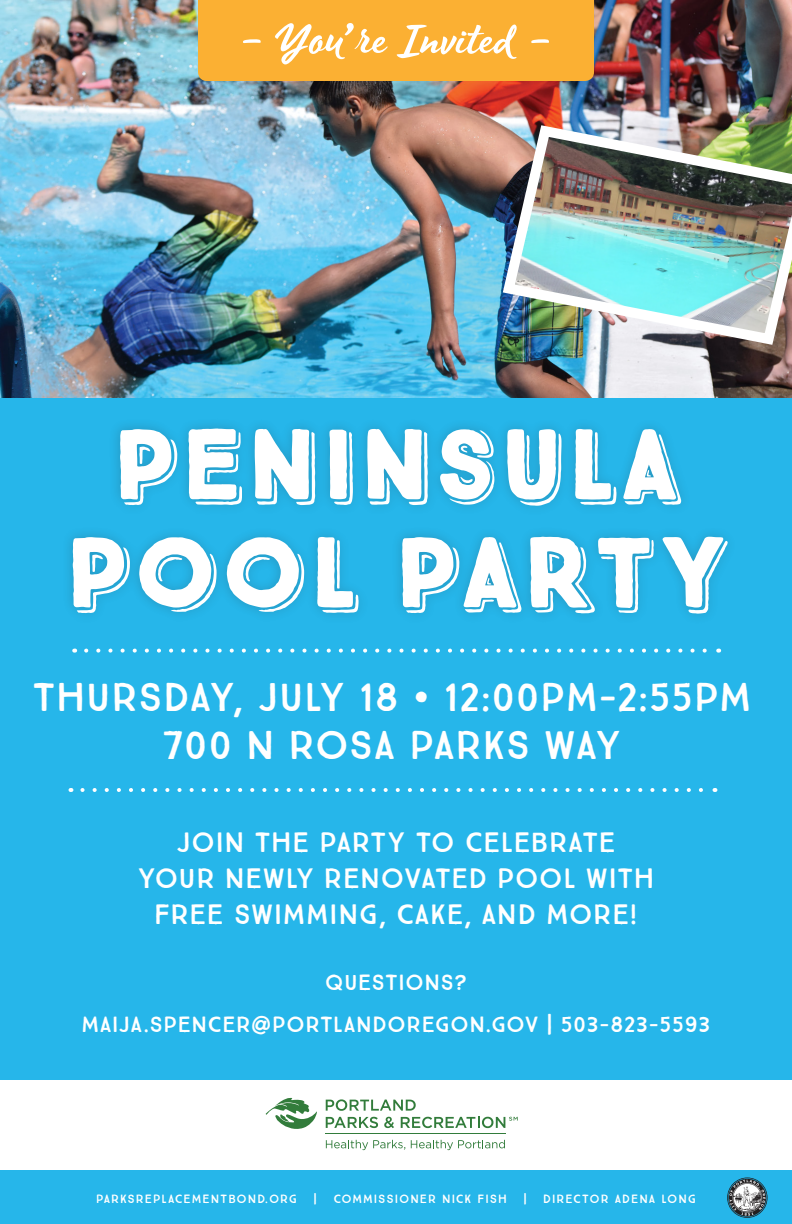
<style>
.page{position:relative;width:792px;height:1224px;background:#fff}
.page>*{position:absolute;margin:0;border:0;box-sizing:border-box;transform-origin:0 0}
.t1{font:100px "True North 3 D Black";color:#fff}
.t2{font:40px/48px "True North";letter-spacing:.005em;color:#fff;text-align:center}
.t3{font:28px/36px "True North";letter-spacing:.015em;color:#fff;text-align:center}
.t4{font:22px "True North";letter-spacing:.02em;color:#fff}
.t5{font:12px "True North";letter-spacing:.08em;color:#fff}
</style>
<div class="page">
<div style="left:0;top:0;width:792px;height:1080px;background:#26b6ea"></div>
<img style="left:0;top:0;width:792px;height:397px">
<svg style="left:326px;top:1117px;width:52px;height:11px"></svg>
<svg style="left:384px;top:1117px;width:10px;height:11px"></svg>
<svg style="left:326px;top:1099px;width:90px;height:12px"></svg>
<svg style="left:326px;top:1140px;width:79px;height:10px"></svg>
<svg style="left:411px;top:1140px;width:94px;height:10px"></svg>
<hr style="left:325px;top:1134px;width:181px;height:1px;background:#327c3b">
<svg style="left:266px;top:1098px;width:51px;height:31px"></svg>
<svg style="left:401px;top:1117px;width:117px;height:11px"></svg>
<img style="left:497px;top:119px;width:295px;height:232px">
<div style="left:0;top:1170px;width:792px;height:54px;background:#26b6ea"></div>
<svg style="left:727px;top:1178px;width:41px;height:40px"></svg>
<div style="left:61px;top:417px;width:677px;height:208px;background:#231f20;opacity:.2"></div>
<svg style="left:198px;top:0;width:396px;height:81px;background:#fbb643"></svg>
<svg style="left:86px;top:649px;width:621px;height:4px"></svg>
<svg style="left:82px;top:788px;width:633px;height:4px"></svg>
<p class="t1" style="left:111px;top:403px;width:572px">PENINSULA</p>
<p class="t1" style="left:63px;top:511px;width:667px">POOL PARTY</p>
<p class="t2" style="left:32px;top:674px;width:721px">THURSDAY, JULY 18 • 12:00PM-2:55PM<br>700 N ROSA PARKS WAY</p>
<p class="t3" style="left:138px;top:824px;width:518px">JOIN THE PARTY TO CELEBRATE<br>YOUR NEWLY RENOVATED POOL WITH<br>FREE SWIMMING, CAKE, AND MORE!</p>
<p class="t4" style="left:325px;top:969px;width:144px">QUESTIONS?</p>
<p class="t4" style="left:82px;top:1011px;width:630px">MAIJA.SPENCER@PORTLANDOREGON.GOV | 503-823-5593</p>
<p class="t5" style="left:96px;top:1191px;width:203px">PARKSREPLACEMENTBOND.ORG</p>
<p class="t5" style="left:313px;top:1191px;width:5px">|</p>
<p class="t5" style="left:333px;top:1191px;width:175px">COMMISSIONER NICK FISH</p>
<p class="t5" style="left:523px;top:1191px;width:5px">|</p>
<p class="t5" style="left:543px;top:1191px;width:154px">DIRECTOR ADENA LONG</p>
</div>
